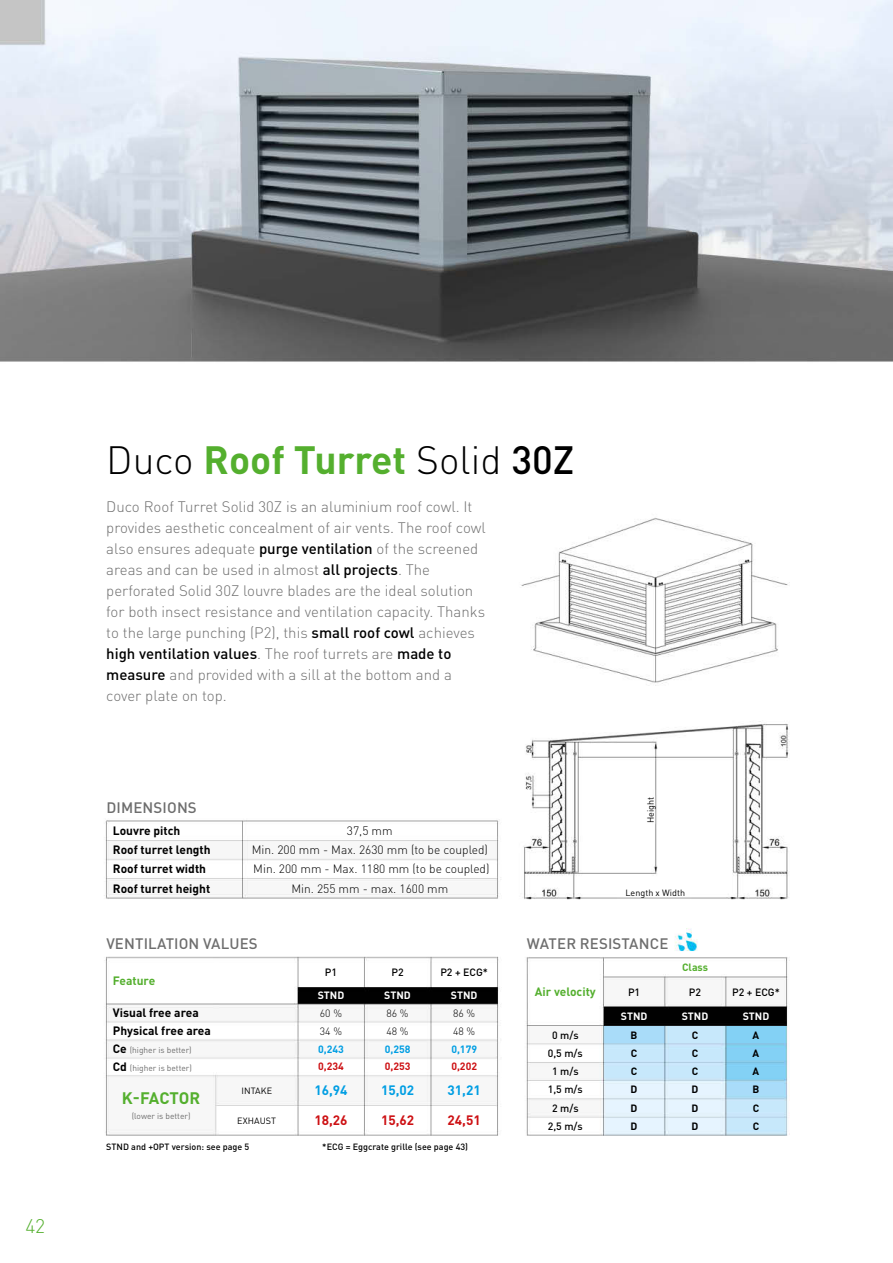
<style>
.page{position:relative;width:893px;height:1263px;background:#fff}
.page>*{position:absolute;margin:0;border:0;box-sizing:border-box;transform-origin:0 0}
.t1{font:700 39px "DINOT";color:#54af2e}
.t2{font:300 19.5px "DINOT";color:#54af2e}
.t3{font:700 16.5px "DINOT";letter-spacing:-.01em;color:#54af2e}
.t4{font:300 15px/21px "DINOT";color:#6e6e6e}
.t5{font:500 15px "DINOT";letter-spacing:.01em;color:#6e6e6e}
.t6{font:700 13.5px "DINOT";color:#009ee3}
.t7{font:700 13.5px "DINOT";color:#cd1013}
.t8{font:300 12px "DINOT";color:#000}
.t9{font:700 12px "DINOT";color:#000}
.t10{font:700 12px "DINOT";color:#54af2e}
.t11{font:500 10.5px "DINOT";color:#000}
.t12{font:700 10.5px "DINOT";color:#fff}
.t13{font:700 10.5px "DINOT";color:#000}
.t14{font:300 10.5px "DINOT";color:#000}
.t15{font:700 10.5px "DINOT";color:#009ee3}
.t16{font:700 10.5px "DINOT";color:#cd1013}
.t17{font:700 10.5px "DINOT";color:#54af2e}
.t18{font:500 9px "DINOT";color:#000}
.t19{font:9px "DINOT";color:#000}
.t20{font:8.4px "DINOT";color:#6e6e6e}
.s1{font-weight:300;color:#000}
.s2{font-weight:500;color:#000}
.s3{font-weight:700;font-size:12px;color:#000}
</style>
<div class="page">
<img style="left:0;top:0;width:893px;height:1136px">
<h2 class="t2" style="left:25px;top:1213px;width:21px">42</h2>
<h1 class="t1" style="left:106px;top:434px;width:470px"><span class="s1">Duco</span> Roof Turret <span class="s1">Solid</span> <span class="s2">30Z</span></h1>
<p class="t4" style="left:106px;top:496px;width:381px">Duco Roof Turret Solid 30Z is an aluminium roof cowl. It provides aesthetic concealment of air vents. The roof cowl also ensures adequate <span class="s2">purge ventilation</span> of the screened areas and can be used in almost <span class="s2">all projects</span>. The perforated Solid 30Z louvre blades are the ideal solution for both insect resistance and ventilation capacity. Thanks to the large punching (P2), this <span class="s2">small roof cowl</span> achieves <span class="s2">high ventilation values</span>. The roof turrets are <span class="s2">made to measure</span> and provided with a sill at the bottom and a cover plate on top.</p>
<p class="t5" style="left:106px;top:797px;width:92px">DIMENSIONS</p>
<p class="t9" style="left:113px;top:822px;width:69px">Louvre pitch</p>
<p class="t8" style="left:347px;top:822px;width:47px">37,5 mm</p>
<p class="t9" style="left:113px;top:842px;width:99px">Roof turret length</p>
<p class="t8" style="left:252px;top:842px;width:238px">Min. 200 mm - Max. 2630 mm (to be coupled)</p>
<p class="t9" style="left:113px;top:861px;width:95px">Roof turret width</p>
<p class="t8" style="left:253px;top:861px;width:238px">Min. 200 mm - Max. 1180 mm (to be coupled)</p>
<p class="t9" style="left:113px;top:880px;width:99px">Roof turret height</p>
<p class="t8" style="left:291px;top:880px;width:158px">Min. 255 mm - max. 1600 mm</p>
<p class="t5" style="left:106px;top:933px;width:153px">VENTILATION VALUES</p>
<p class="t10" style="left:113px;top:972px;width:44px">Feature</p>
<p class="t11" style="left:325px;top:965px;width:14px">P1</p>
<p class="t11" style="left:391px;top:965px;width:14px">P2</p>
<p class="t11" style="left:440px;top:965px;width:49px">P2 + ECG*</p>
<p class="t12" style="left:318px;top:988px;width:28px">STND</p>
<p class="t12" style="left:384px;top:988px;width:28px">STND</p>
<p class="t12" style="left:451px;top:988px;width:28px">STND</p>
<p class="t9" style="left:113px;top:1005px;width:87px">Visual free area</p>
<p class="t14" style="left:320px;top:1006px;width:24px">60 %</p>
<p class="t14" style="left:386px;top:1006px;width:24px">86 %</p>
<p class="t14" style="left:453px;top:1006px;width:24px">86 %</p>
<p class="t9" style="left:113px;top:1023px;width:100px">Physical free area</p>
<p class="t14" style="left:320px;top:1024px;width:24px">34 %</p>
<p class="t14" style="left:386px;top:1024px;width:24px">48 %</p>
<p class="t14" style="left:453px;top:1024px;width:24px">48 %</p>
<p class="t20" style="left:113px;top:1044px;width:80px"><span class="s3">Ce</span> (higher is better)</p>
<p class="t15" style="left:318px;top:1042px;width:27px">0,243</p>
<p class="t15" style="left:385px;top:1042px;width:27px">0,258</p>
<p class="t15" style="left:451px;top:1042px;width:27px">0,179</p>
<p class="t20" style="left:113px;top:1062px;width:81px"><span class="s3">Cd</span> (higher is better)</p>
<p class="t16" style="left:318px;top:1059px;width:27px">0,234</p>
<p class="t16" style="left:385px;top:1059px;width:27px">0,253</p>
<p class="t16" style="left:451px;top:1059px;width:27px">0,202</p>
<p class="t3" style="left:122px;top:1087px;width:80px">K-FACTOR</p>
<p class="t20" style="left:132px;top:1110px;width:60px">(lower is better)</p>
<p class="t19" style="left:241px;top:1084px;width:32px">INTAKE</p>
<p class="t6" style="left:314px;top:1081px;width:35px">16,94</p>
<p class="t6" style="left:381px;top:1081px;width:35px">15,02</p>
<p class="t6" style="left:448px;top:1081px;width:35px">31,21</p>
<p class="t19" style="left:237px;top:1114px;width:41px">EXHAUST</p>
<p class="t7" style="left:314px;top:1111px;width:35px">18,26</p>
<p class="t7" style="left:381px;top:1111px;width:35px">15,62</p>
<p class="t7" style="left:448px;top:1111px;width:35px">24,51</p>
<p class="t18" style="left:106px;top:1141px;width:144px">STND and +OPT version: see page 5</p>
<p class="t18" style="left:322px;top:1141px;width:147px">*ECG = Eggcrate grille (see page 43)</p>
<p class="t19" style="left:644px;top:823px;width:28px;rotate:-90deg">Height</p>
<p class="t19" style="left:625px;top:887px;width:61px">Length x Width</p>
<p class="t5" style="left:527px;top:933px;width:143px">WATER RESISTANCE</p>
<p class="t10" style="left:535px;top:983px;width:62px">Air velocity</p>
<p class="t17" style="left:682px;top:960px;width:27px">Class</p>
<p class="t11" style="left:628px;top:984px;width:14px">P1</p>
<p class="t11" style="left:689px;top:984px;width:14px">P2</p>
<p class="t11" style="left:732px;top:984px;width:49px">P2 + ECG*</p>
<p class="t12" style="left:621px;top:1009px;width:28px">STND</p>
<p class="t12" style="left:682px;top:1009px;width:28px">STND</p>
<p class="t12" style="left:743px;top:1009px;width:28px">STND</p>
<p class="t11" style="left:552px;top:1028px;width:28px">0 m/s</p>
<p class="t13" style="left:631px;top:1028px;width:8px">B</p>
<p class="t13" style="left:692px;top:1028px;width:8px">C</p>
<p class="t13" style="left:753px;top:1028px;width:8px">A</p>
<p class="t11" style="left:548px;top:1046px;width:37px">0,5 m/s</p>
<p class="t13" style="left:631px;top:1046px;width:8px">C</p>
<p class="t13" style="left:692px;top:1046px;width:8px">C</p>
<p class="t13" style="left:753px;top:1046px;width:8px">A</p>
<p class="t11" style="left:552px;top:1064px;width:28px">1 m/s</p>
<p class="t13" style="left:631px;top:1064px;width:8px">C</p>
<p class="t13" style="left:692px;top:1064px;width:8px">C</p>
<p class="t13" style="left:753px;top:1064px;width:8px">A</p>
<p class="t11" style="left:548px;top:1082px;width:37px">1,5 m/s</p>
<p class="t13" style="left:631px;top:1082px;width:8px">D</p>
<p class="t13" style="left:692px;top:1082px;width:8px">D</p>
<p class="t13" style="left:752px;top:1082px;width:8px">B</p>
<p class="t11" style="left:552px;top:1101px;width:28px">2 m/s</p>
<p class="t13" style="left:631px;top:1101px;width:8px">D</p>
<p class="t13" style="left:692px;top:1101px;width:8px">D</p>
<p class="t13" style="left:753px;top:1101px;width:8px">C</p>
<p class="t11" style="left:548px;top:1119px;width:37px">2,5 m/s</p>
<p class="t13" style="left:631px;top:1119px;width:8px">D</p>
<p class="t13" style="left:692px;top:1119px;width:8px">D</p>
<p class="t13" style="left:753px;top:1119px;width:8px">C</p>
</div>
